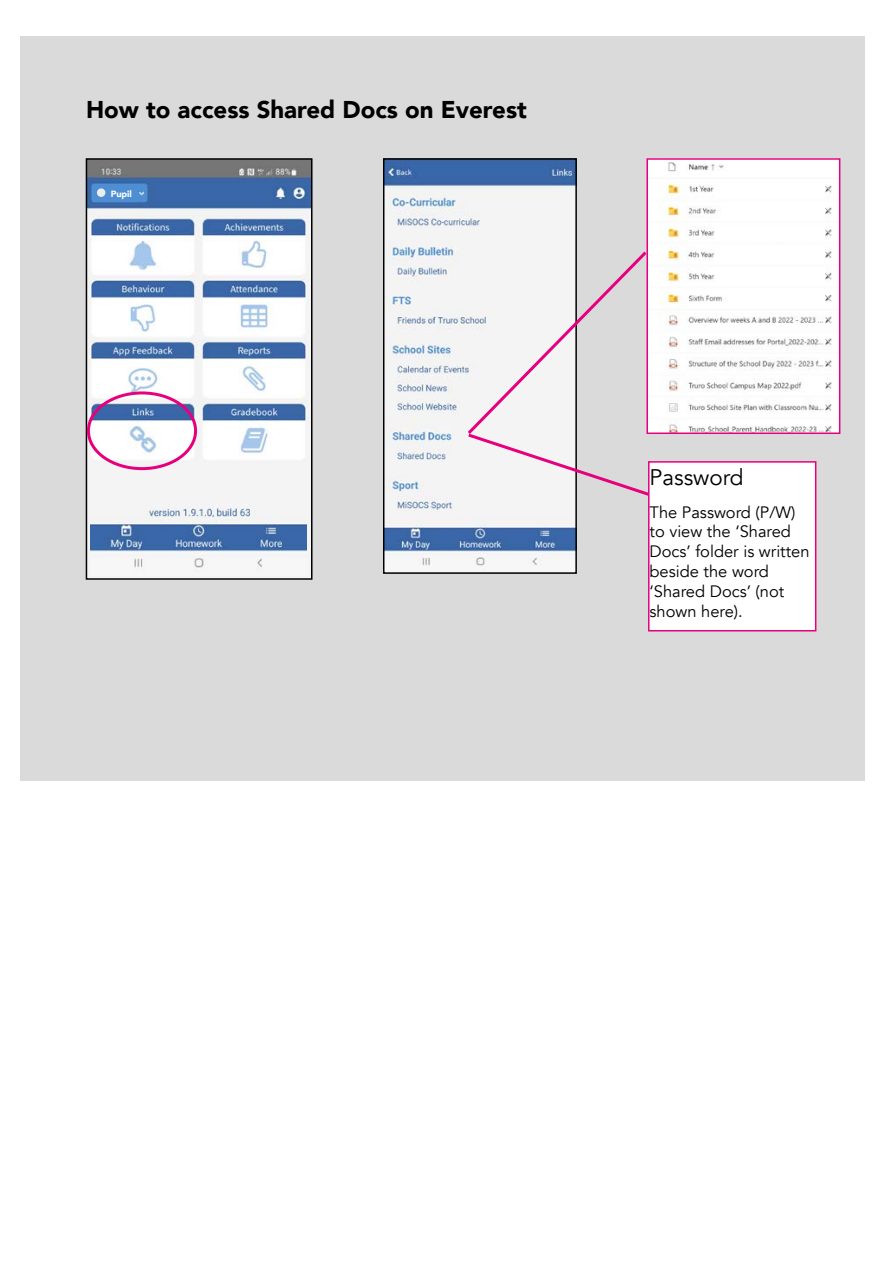
<style>
.page{position:relative;width:893px;height:1263px;background:#fff}
.page>*{position:absolute;margin:0;border:0;box-sizing:border-box;transform-origin:0 0}
.t1{font:900 24.3px "Avenir";color:#000}
.t2{font:22.5px "Avenir";color:#000}
.t3{font:16.5px/19.8px "Avenir";color:#000}
.t4{font:900 9px "Avenir";color:#fff}
</style>
<div class="page">
<div style="left:21px;top:37px;width:844px;height:744px;background:#dadada"></div>
<img style="left:386px;top:161px;width:188px;height:410px">
<div style="left:383px;top:158px;width:194px;height:416px;border:2px solid #000"></div>
<img style="left:89px;top:161px;width:220px;height:416px">
<div style="left:86px;top:158px;width:226px;height:422px;border:2px solid #000"></div>
<img style="left:90px;top:505px;width:216px;height:70px">
<div style="left:87px;top:391px;width:110px;height:79px;border:3px solid #e6007d;border-radius:50%"></div>
<div style="left:94px;top:186px;width:44px;height:15px;background:#4e8fd3"></div>
<div style="left:97px;top:188px;width:8px;height:9px;background:#ededed;border-radius:50%"></div>
<img style="left:649px;top:161px;width:188px;height:270px">
<div style="left:646px;top:158px;width:194px;height:276px;border:2px solid #e6007d"></div>
<svg style="left:465px;top:248px;width:187px;height:250px"></svg>
<div style="left:649px;top:462px;width:167px;height:169px;background:#fff"></div>
<div style="left:648px;top:461px;width:168px;height:170px;border:2px solid #e6007d"></div>
<h1 class="t1" style="left:86px;top:89px;width:442px">How to access Shared Docs on Everest</h1>
<p class="t4" style="left:111px;top:186px;width:23px">Pupil</p>
<h2 class="t2" style="left:649px;top:464px;width:96px">Password</h2>
<p class="t3" style="left:649px;top:502px;width:162px">The Password (P/W) to view the ‘Shared<br>Docs’ folder is written beside the word ‘Shared Docs’ (not shown here).</p>
</div>
